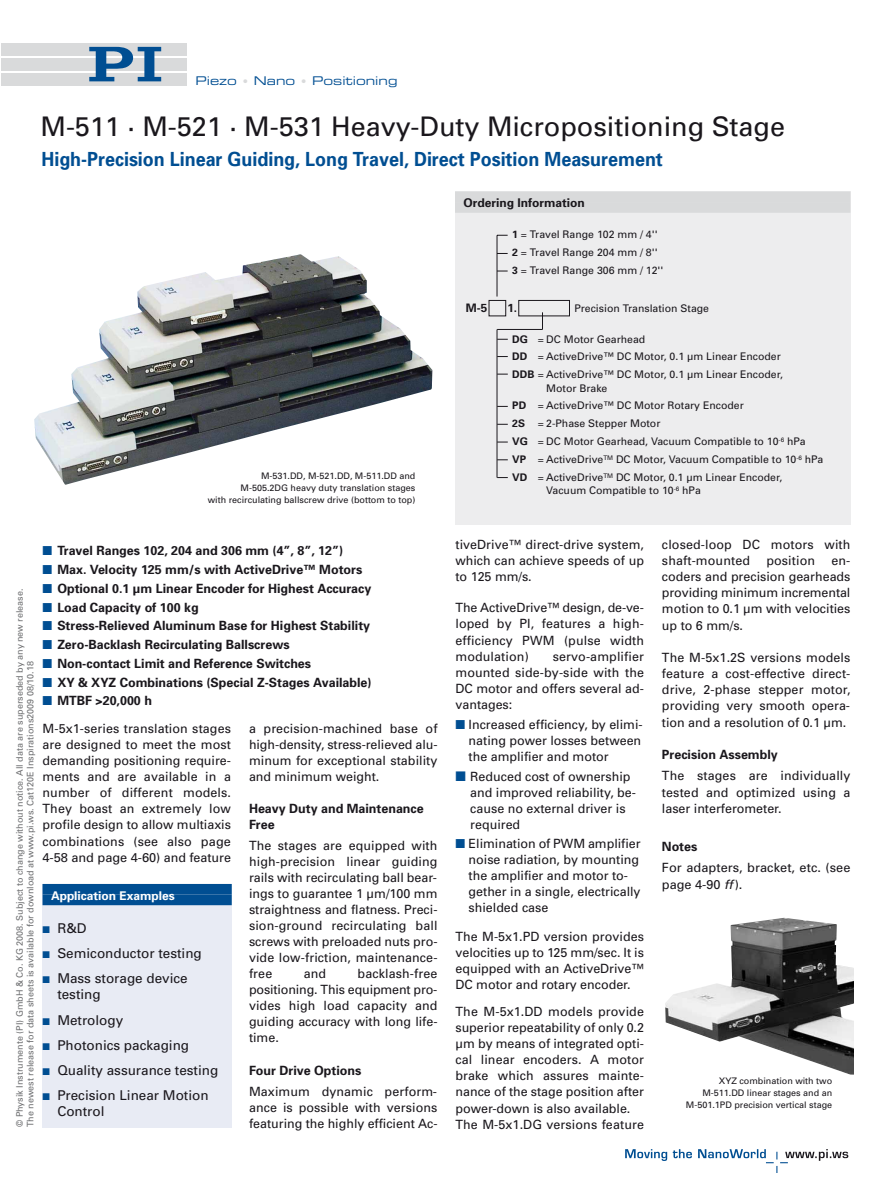
<style>
.page{position:relative;width:893px;height:1191px;background:#fff}
.page>*{position:absolute;margin:0;border:0;box-sizing:border-box;transform-origin:0 0}
.t1{font:27px "Univers";color:#1a171c}
.t2{font:700 19.5px "Univers";color:#004e92;scale:.92 1}
.t3{font:13.5px/16px "Univers";color:#1a171c}
.t4{font:12.75px/16px "Univers";color:#1a171c;text-align:justify}
.t5{font:700 12.75px/16px "Univers";color:#1a171c}
.t6{font:12px "Eurostile Extended Two";color:#004e92}
.t7{font:700 12px "Univers";color:#fff}
.t8{font:700 12px "Univers";color:#1a171c}
.t9{font:700 11.7px "Univers";color:#1a171c}
.t10{font:10.5px/17.7px "Univers";color:#1a171c}
.t11{font:9px/10.8px "Univers";color:#6f7072}
.t12{font:9px/12px "Univers";color:#1a171c;text-align:right}
.s1{font-size:10.5px;color:#d9dadb}
.s2{font-weight:700}
.s3{font-family:"European Pi Three";font-weight:400;font-size:15px;color:#004e92}
.s4{font-family:"European Pi Three";font-size:11.25px;color:#004e92}
.s5{font-family:"European Pi Three";font-size:15px;color:#004e92}
.s6{font-family:"European Pi Three";font-size:16.05px;color:#004e92}
.s7{font-style:italic}
</style>
<div class="page">
<div style="left:64px;top:43px;width:123px;height:12px;background:#d9dadb"></div>
<div style="left:64px;top:58px;width:123px;height:12px;background:#d9dadb"></div>
<div style="left:64px;top:73px;width:123px;height:12px;background:#d9dadb"></div>
<svg style="left:89px;top:47px;width:72px;height:34px"></svg>
<div style="left:1px;top:43px;width:85px;height:12px;background:#d9dadb"></div>
<div style="left:1px;top:58px;width:85px;height:12px;background:#d9dadb"></div>
<div style="left:1px;top:73px;width:85px;height:12px;background:#d9dadb"></div>
<svg style="left:625px;top:1149px;width:223px;height:23px"></svg>
<div style="left:43px;top:884px;width:189px;height:243px;background:#e8ebf4"></div>
<div style="left:43px;top:884px;width:189px;height:10px;background:#004e92"></div>
<div style="left:43px;top:894px;width:189px;height:11px;background:#004e92"></div>
<img style="left:34px;top:254px;width:398px;height:231px">
<div style="left:455px;top:191px;width:395px;height:334px;background:#ededee"></div>
<div style="left:455px;top:191px;width:395px;height:11px;background:#d9dadb"></div>
<div style="left:455px;top:202px;width:395px;height:11px;background:#d9dadb"></div>
<svg style="left:489px;top:235px;width:81px;height:95px"></svg>
<hr style="left:497px;top:329px;width:1px;height:148px;background:#1a171c">
<hr style="left:497px;top:329px;width:45px;height:1px;background:#1a171c">
<img style="left:665px;top:917px;width:188px;height:157px">
<p class="t6" style="left:196px;top:76px;width:203px">Piezo <span class="s1">•</span> Nano <span class="s1">•</span> Positioning</p>
<h1 class="t1" style="left:41px;top:117px;width:746px">M-511 · M-521 · M-531 Heavy-Duty Micropositioning Stage</h1>
<h2 class="t2" style="left:41px;top:152px;width:677px">High-Precision Linear Guiding, Long Travel, Direct Position Measurement</h2>
<p class="t8" style="left:463px;top:199px;width:123px">Ordering Information</p>
<p class="t10" style="left:512px;top:226px;width:153px"><span class="s2">1</span> = Travel Range 102 mm / 4''<br><span class="s2">2</span> = Travel Range 204 mm / 8''<br><span class="s2">3</span> = Travel Range 306 mm / 12''</p>
<p class="t12" style="left:208px;top:470px;width:209px">M-531.DD, M-521.DD, M-511.DD and<br>M-505.2DG heavy duty translation stages<br>with recirculating ballscrew drive (bottom to top)</p>
<p class="t5" style="left:43px;top:544px;width:302px"><span class="s3">-</span> Travel Ranges 102, 204 and 306 mm (4”, 8”, 12”)</p>
<p class="t5" style="left:43px;top:562px;width:321px"><span class="s3">-</span> Max. Velocity 125 mm/s with ActiveDrive™ Motors</p>
<p class="t5" style="left:43px;top:581px;width:330px"><span class="s3">-</span> Optional 0.1 μm Linear Encoder for Highest Accuracy</p>
<p class="t5" style="left:43px;top:600px;width:158px"><span class="s3">-</span> Load Capacity of 100 kg</p>
<p class="t5" style="left:43px;top:619px;width:329px"><span class="s3">-</span> Stress-Relieved Aluminum Base for Highest Stability</p>
<p class="t5" style="left:43px;top:637px;width:249px"><span class="s3">-</span> Zero-Backlash Recirculating Ballscrews</p>
<p class="t5" style="left:43px;top:656px;width:270px"><span class="s3">-</span> Non-contact Limit and Reference Switches</p>
<p class="t5" style="left:43px;top:675px;width:331px"><span class="s3">-</span> XY &amp; XYZ Combinations (Special Z-Stages Available)</p>
<p class="t5" style="left:43px;top:694px;width:111px"><span class="s3">-</span> MTBF &gt;20,000 h</p>
<p class="t11" style="left:15px;top:1127px;width:540px;rotate:-90deg">© Physik Instrumente (PI) GmbH &amp; Co. KG 2008. Subject to change without notice. All data are superseded by any new release.<br>The newest release for data sheets is available for download at www.pi.ws. Cat120E Inspirations2009 08/10.18</p>
<p class="t4" style="left:43px;top:721px;width:190px">M-5x1-series translation stages are designed to meet the most demanding positioning require&shy;ments and are available in a number of different models.<br>They boast an extremely low profile design to allow multiaxis combinations (see also page 4-58 and page 4-60) and feature</p>
<p class="t4" style="left:249px;top:721px;width:190px">a precision-machined base of high-density, stress-relieved alu&shy;minum for exceptional stability and minimum weight.</p>
<p class="t5" style="left:249px;top:802px;width:176px">Heavy Duty and Maintenance<br>Free</p>
<p class="t4" style="left:249px;top:838px;width:190px">The stages are equipped with high-precision linear guiding rails with recirculating ball bear&shy;ings to guarantee 1 μm/100 mm straightness and flatness. Preci&shy;sion-ground recirculating ball screws with preloaded nuts pro&shy;vide low-friction, maintenance&shy;free</p>
<p class="t7" style="left:51px;top:891px;width:125px">Application Examples</p>
<p class="t3" style="left:43px;top:921px;width:46px"><span class="s4">-</span> R&amp;D</p>
<p class="t3" style="left:43px;top:946px;width:161px"><span class="s4">-</span> Semiconductor testing</p>
<p class="t3" style="left:57px;top:971px;width:132px;text-indent:-15px"><span class="s4">-</span> Mass storage device testing</p>
<p class="t3" style="left:43px;top:1013px;width:82px"><span class="s4">-</span> Metrology</p>
<p class="t3" style="left:43px;top:1038px;width:148px"><span class="s4">-</span> Photonics packaging</p>
<p class="t3" style="left:43px;top:1063px;width:177px"><span class="s4">-</span> Quality assurance testing</p>
<p class="t3" style="left:57px;top:1088px;width:153px;text-indent:-15px"><span class="s4">-</span> Precision Linear Motion<br>Control</p>
<p class="t4" style="left:249px;top:966px;width:190px;text-indent:109px">backlash-free positioning. This equipment pro&shy;vides high load capacity and guiding accuracy with long life&shy;time.</p>
<p class="t5" style="left:249px;top:1064px;width:114px">Four Drive Options</p>
<p class="t4" style="left:249px;top:1084px;width:190px">Maximum dynamic perform&shy;ance is possible with versions featuring the highly efficient Ac-</p>
<p class="t4" style="left:304px;top:966px;width:24px">and</p>
<p class="t9" style="left:466px;top:304px;width:23px">M-5</p>
<p class="t9" style="left:507px;top:304px;width:11px">1.</p>
<p class="t10" style="left:574px;top:301px;width:136px">Precision Translation Stage</p>
<p class="t10" style="left:512px;top:331px;width:272px"><span class="s2">DG</span> = DC Motor Gearhead<br><span class="s2">DD</span> = ActiveDrive™ DC Motor, 0.1 μm Linear Encoder<br><span class="s2">DDB</span> = ActiveDrive™ DC Motor, 0.1 μm Linear Encoder,</p>
<p class="t10" style="left:512px;top:380px;width:313px;text-indent:34px">Motor Brake<br><span class="s2">PD</span> = ActiveDrive™ DC Motor Rotary Encoder<br><span class="s2">2S</span> = 2-Phase Stepper Motor<br><span class="s2">VG</span> = DC Motor Gearhead, Vacuum Compatible to 10<sup>-6</sup> hPa<br><span class="s2">VP</span> = ActiveDrive<sup>TM</sup> DC Motor, Vacuum Compatible to 10<sup>-6</sup> hPa <span class="s2">VD</span> = ActiveDrive<sup>TM</sup> DC Motor, 0.1 μm Linear Encoder,</p>
<p class="t10" style="left:546px;top:482px;width:156px">Vacuum Compatible to 10<sup>-6</sup> hPa</p>
<p class="t4" style="left:455px;top:538px;width:190px">tiveDrive™ direct-drive system, which can achieve speeds of up to 125 mm/s.</p>
<p class="t4" style="left:455px;top:601px;width:190px">The ActiveDrive™ design, de-ve&shy;loped by PI, features a high&shy;efficiency PWM (pulse width modulation)</p>
<p class="t4" style="left:455px;top:649px;width:190px;text-indent:97px">servo-amplifier mounted side-by-side with the DC motor and offers several ad&shy;vantages:</p>
<p class="t4" style="left:469px;top:717px;width:176px;text-indent:-13px"><span class="s5">-</span> Increased efficiency, by elimi&shy;nating power losses between the amplifier and motor</p>
<p class="t4" style="left:470px;top:769px;width:167px;text-align:left;text-indent:-15px"><span class="s6">-</span> Reduced cost of ownership and improved reliability, be&shy;cause no external driver is required</p>
<p class="t4" style="left:469px;top:837px;width:174px;text-align:left;text-indent:-13px"><span class="s5">-</span> Elimination of PWM amplifier noise radiation, by mounting the amplifier and motor to&shy;gether in a single, electrically shielded case</p>
<p class="t4" style="left:455px;top:930px;width:190px">The M-5x1.PD version provides velocities up to 125 mm/sec. It is equipped with an ActiveDrive™ DC motor and rotary encoder.</p>
<p class="t4" style="left:455px;top:1004px;width:190px;text-align:left">The M-5x1.DD models provide superior repeatability of only 0.2 μm by means of integrated opti&shy;cal linear encoders. A motor brake which assures mainte&shy;nance of the stage position after power-down is also available.<br>The M-5x1.DG versions feature</p>
<p class="t4" style="left:662px;top:538px;width:190px">closed-loop DC motors with shaft-mounted</p>
<p class="t4" style="left:766px;top:554px;width:50px">position</p>
<p class="t4" style="left:662px;top:554px;width:190px;text-indent:169px">en&shy;coders and precision gearheads providing minimum incremental motion to 0.1 μm with velocities up to 6 mm/s.</p>
<p class="t4" style="left:662px;top:651px;width:190px">The M-5x1.2S versions models feature a cost-effective direct&shy;drive, 2-phase stepper motor, providing very smooth opera&shy;tion and a resolution of 0.1 μm.</p>
<p class="t5" style="left:662px;top:748px;width:117px">Precision Assembly</p>
<p class="t4" style="left:662px;top:769px;width:190px">The stages are individually tested and optimized using a laser interferometer.</p>
<p class="t5" style="left:662px;top:840px;width:37px">Notes</p>
<p class="t4" style="left:662px;top:860px;width:190px;line-height:16.5px">For adapters, bracket, etc. (see page 4-90 <span class="s7">ff</span>).</p>
<p class="t12" style="left:686px;top:1076px;width:148px">XYZ combination with two<br>M-511.DD linear stages and an<br>M-501.1PD precision vertical stage</p>
</div>
